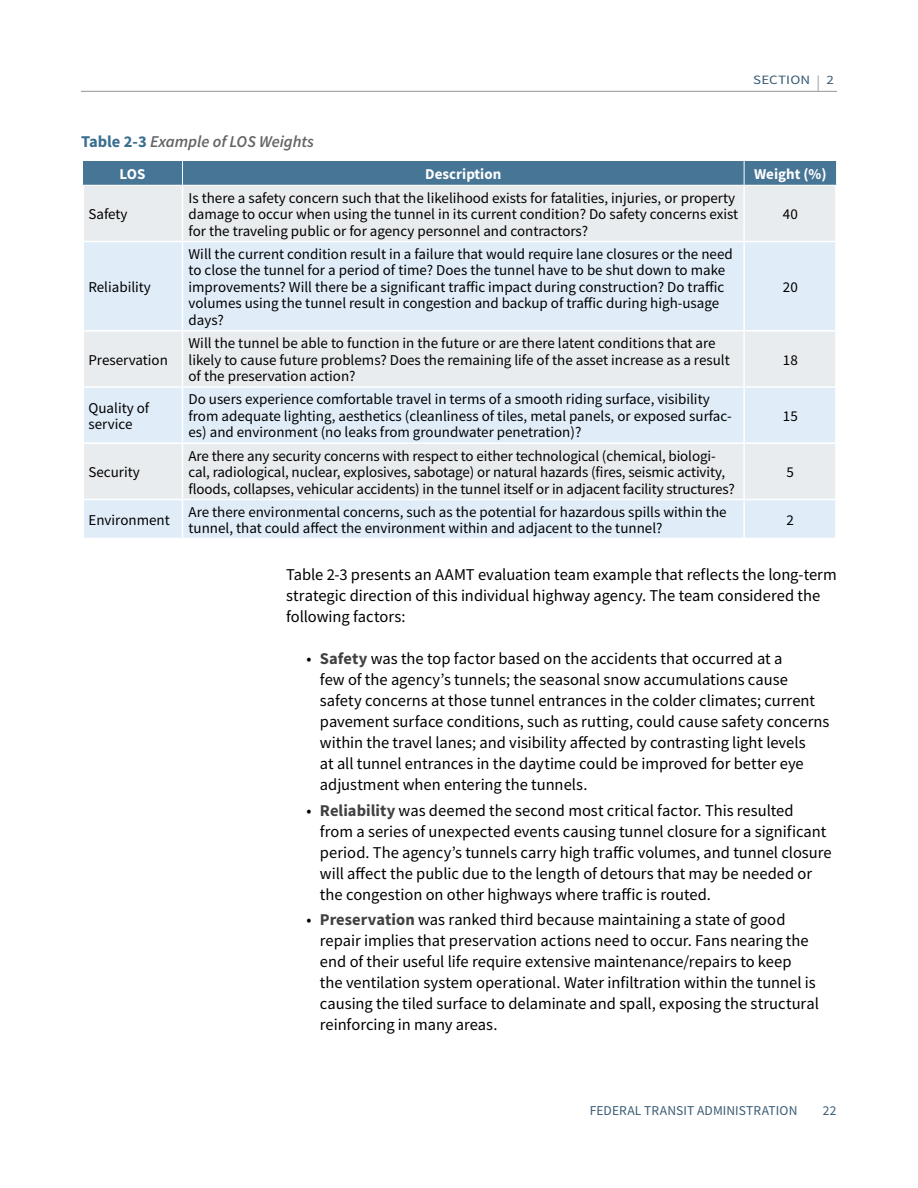
<style>
.page{position:relative;width:918px;height:1188px;background:#fff}
.page>*{position:absolute;margin:0;border:0;box-sizing:border-box;transform-origin:0 0}
.bullets_-_Lvl_1{font:16.5px/21px "Source Sans Pro";color:#000}
.Table_body_text{font:16.5px/21px "Source Sans Pro";color:#000}
.Table_Figure_Title{font:italic 600 16.5px "Source Sans Pro";color:#636466}
.Table_body_text-2{font:15px/16.5px "Source Sans Pro";color:#000}
.Table_headers{font:700 15px "Source Sans Pro";color:#fff}
.t1{font:13.5px "Source Sans Pro";letter-spacing:.005em;color:#395b74}
.t2{font:12.75px "Source Sans Pro";letter-spacing:.01em;color:#395b74;scale:1.18 1}
.s1{font-size:15.3px;color:#a7a9ac}
.s2{font-weight:700;font-style:normal;color:#3b6e8f}
.s3{font-weight:700;color:#414042}
</style>
<div class="page">
<hr style="left:81px;top:91px;width:756px;height:1px;background:#939598">
<div style="left:84px;top:186px;width:751px;height:55px;background:#e9ecee"></div>
<svg style="left:84px;top:242px;width:751px;height:296px;background:#e3ecf4"></svg>
<hr style="left:182px;top:186px;width:1px;height:55px;background:#fff">
<hr style="left:743px;top:186px;width:2px;height:55px;background:#fff">
<hr style="left:182px;top:242px;width:1px;height:88px;background:#fff">
<hr style="left:743px;top:242px;width:2px;height:88px;background:#fff">
<hr style="left:84px;top:330px;width:99px;height:2px;background:#fff">
<hr style="left:183px;top:330px;width:561px;height:2px;background:#fff">
<hr style="left:182px;top:332px;width:1px;height:54px;background:#fff">
<hr style="left:744px;top:330px;width:91px;height:2px;background:#fff">
<hr style="left:743px;top:332px;width:2px;height:54px;background:#fff">
<hr style="left:84px;top:386px;width:99px;height:2px;background:#fff">
<hr style="left:183px;top:386px;width:561px;height:2px;background:#fff">
<hr style="left:182px;top:388px;width:1px;height:54px;background:#fff">
<hr style="left:744px;top:386px;width:91px;height:2px;background:#fff">
<hr style="left:743px;top:388px;width:2px;height:54px;background:#fff">
<hr style="left:84px;top:442px;width:99px;height:2px;background:#fff">
<hr style="left:183px;top:442px;width:561px;height:2px;background:#fff">
<hr style="left:182px;top:444px;width:1px;height:55px;background:#fff">
<hr style="left:744px;top:442px;width:91px;height:2px;background:#fff">
<hr style="left:743px;top:444px;width:2px;height:55px;background:#fff">
<hr style="left:84px;top:499px;width:99px;height:1px;background:#fff">
<hr style="left:183px;top:499px;width:561px;height:1px;background:#fff">
<hr style="left:182px;top:500px;width:1px;height:38px;background:#fff">
<hr style="left:744px;top:499px;width:91px;height:1px;background:#fff">
<hr style="left:743px;top:500px;width:2px;height:38px;background:#fff">
<svg style="left:83px;top:160px;width:754px;height:25px;background:#4f7c9a"></svg>
<p class="t2" style="left:753px;top:72px;width:70px">SECTION <span class="s1">|</span> 2</p>
<p class="Table_Figure_Title" style="left:81px;top:131px;width:235px"><span class="s2">Table 2-3</span> Example of LOS Weights</p>
<h2 class="Table_headers" style="left:120px;top:163px;width:27px">LOS</h2>
<h2 class="Table_headers" style="left:425px;top:163px;width:78px">Description</h2>
<h2 class="Table_headers" style="left:754px;top:163px;width:74px">Weight (%)</h2>
<p class="Table_body_text-2" style="left:89px;top:206px;width:41px">Safety</p>
<p class="Table_body_text-2" style="left:189px;top:189px;width:551px">Is there a safety concern such that the likelihood exists for fatalities, injuries, or property damage to occur when using the tunnel in its current condition? Do safety concerns exist for the traveling public or for agency personnel and contractors?</p>
<p class="Table_body_text-2" style="left:783px;top:206px;width:16px">40</p>
<p class="Table_body_text-2" style="left:89px;top:278px;width:64px">Reliability</p>
<p class="Table_body_text-2" style="left:89px;top:351px;width:81px">Preservation</p>
<p class="Table_body_text-2" style="left:189px;top:245px;width:546px">Will the current condition result in a failure that would require lane closures or the need to close the tunnel for a period of time? Does the tunnel have to be shut down to make improvements? Will there be a significant traffic impact during construction? Do traffic volumes using the tunnel result in congestion and backup of traffic during high-usage days?</p>
<p class="Table_body_text-2" style="left:189px;top:335px;width:543px">Will the tunnel be able to function in the future or are there latent conditions that are likely to cause future problems? Does the remaining life of the asset increase as a result of the preservation action?</p>
<p class="Table_body_text-2" style="left:89px;top:399px;width:62px">Quality of service</p>
<p class="Table_body_text-2" style="left:189px;top:391px;width:545px">Do users experience comfortable travel in terms of a smooth riding surface, visibility from adequate lighting, aesthetics (cleanliness of tiles, metal panels, or exposed surfac&shy;es) and environment (no leaks from groundwater penetration)?</p>
<p class="Table_body_text-2" style="left:89px;top:464px;width:53px">Security</p>
<p class="Table_body_text-2" style="left:189px;top:447px;width:548px">Are there any security concerns with respect to either technological (chemical, biologi&shy;cal, radiological, nuclear, explosives, sabotage) or natural hazards (fires, seismic activity, floods, collapses, vehicular accidents) in the tunnel itself or in adjacent facility structures?</p>
<p class="Table_body_text-2" style="left:783px;top:278px;width:16px">20</p>
<p class="Table_body_text-2" style="left:783px;top:351px;width:16px">18</p>
<p class="Table_body_text-2" style="left:783px;top:407px;width:16px">15</p>
<p class="Table_body_text-2" style="left:787px;top:464px;width:9px">5</p>
<p class="Table_body_text-2" style="left:89px;top:512px;width:83px">Environment</p>
<p class="Table_body_text-2" style="left:189px;top:503px;width:540px">Are there environmental concerns, such as the potential for hazardous spills within the tunnel, that could affect the environment within and adjacent to the tunnel?</p>
<p class="Table_body_text-2" style="left:787px;top:512px;width:9px">2</p>
<p class="Table_body_text" style="left:286px;top:564px;width:552px">Table 2-3 presents an AAMT evaluation team example that reflects the long-term strategic direction of this individual highway agency. The team considered the following factors:</p>
<p class="bullets_-_Lvl_1" style="left:320px;top:648px;width:511px;text-indent:-14px">• <span class="s3">Safety</span> was the top factor based on the accidents that occurred at a<br>few of the agency’s tunnels; the seasonal snow accumulations cause safety concerns at those tunnel entrances in the colder climates; current pavement surface conditions, such as rutting, could cause safety concerns within the travel lanes; and visibility affected by contrasting light levels<br>at all tunnel entrances in the daytime could be improved for better eye adjustment when entering the tunnels.</p>
<p class="bullets_-_Lvl_1" style="left:320px;top:800px;width:513px;text-indent:-14px">• <span class="s3">Reliability</span> was deemed the second most critical factor. This resulted<br>from a series of unexpected events causing tunnel closure for a significant period. The agency’s tunnels carry high traffic volumes, and tunnel closure will affect the public due to the length of detours that may be needed or the congestion on other highways where traffic is routed.</p>
<p class="bullets_-_Lvl_1" style="left:320px;top:909px;width:500px;text-indent:-14px">• <span class="s3">Preservation</span> was ranked third because maintaining a state of good repair implies that preservation actions need to occur. Fans nearing the end of their useful life require extensive maintenance/repairs to keep<br>the ventilation system operational. Water infiltration within the tunnel is causing the tiled surface to delaminate and spall, exposing the structural reinforcing in many areas.</p>
<p class="t1" style="left:590px;top:1101px;width:209px">FEDERAL TRANSIT ADMINISTRATION</p>
<p class="t1" style="left:823px;top:1101px;width:15px">22</p>
</div>
